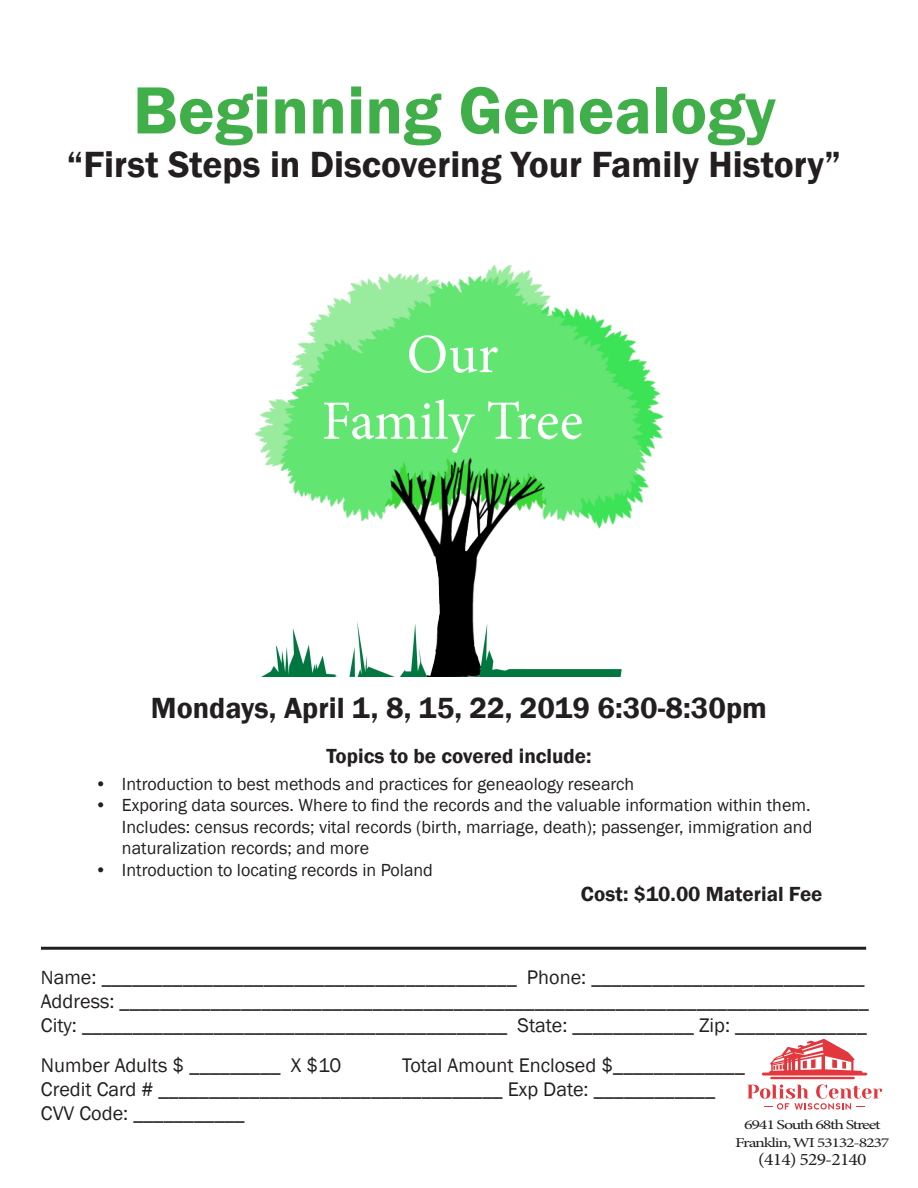
<style>
.page{position:relative;width:918px;height:1188px;background:#fff}
.page>*{position:absolute;margin:0;border:0;box-sizing:border-box;transform-origin:0 0}
.t1{font:600 69px "Franklin Gothic";color:#40ae49}
.t2{font:55.5px/66.6px "Minion Pro";letter-spacing:-.005em;color:#fff;text-align:center}
.t3{font:600 37.5px "Franklin Gothic";color:#231f20}
.t4{font:600 30px "Franklin Gothic";color:#231f20}
.t5{font:600 21px "Franklin Gothic";color:#231f20}
.t6{font:20.25px "Franklin Gothic";color:#231f20}
.t7{font:18px/21.6px "Franklin Gothic";color:#231f20;text-align:justify}
.t8{font:17.55px "Minion Pro";letter-spacing:-.04em;color:#231f20;scale:1.11 1}
.t9{font:13.65px "Minion Pro";letter-spacing:-.07em;color:#231f20;scale:1.32 1}
.s1{font-size:19.5px}
</style>
<div class="page">
<svg style="left:747px;top:1039px;width:135px;height:71px"></svg>
<img style="left:255px;top:265px;width:409px;height:412px">
<hr style="left:41px;top:947px;width:825px;height:3px;background:#231f20">
<p class="t1" style="left:133px;top:68px;width:645px">Beginning Genealogy</p>
<p class="t3" style="left:67px;top:141px;width:775px">“First Steps in Discovering Your Family History”</p>
<p class="t2" style="left:322px;top:321px;width:263px">Our<br>Family Tree</p>
<p class="t4" style="left:151px;top:690px;width:618px">Mondays, April 1, 8, 15, 22, 2019 6:30-8:30pm</p>
<p class="t5" style="left:326px;top:743px;width:267px">Topics to be covered include:</p>
<p class="t7" style="left:95px;top:773px;width:541px">• Introduction to best methods and practices for geneaology research</p>
<p class="t7" style="left:122px;top:795px;width:692px;text-indent:-27px">• Exporing data sources. Where to find the records and the valuable information within them.<br>Includes: census records; vital records (birth, marriage, death); passenger, immigration and naturalization records; and more</p>
<p class="t7" style="left:95px;top:860px;width:340px">• Introduction to locating records in Poland</p>
<p class="t5" style="left:581px;top:881px;width:243px">Cost: $10.00 Material Fee</p>
<p class="t6" style="left:41px;top:964px;width:825px"><span class="s1">N</span>ame: _________________________________________ Phone: ___________________________</p>
<p class="t6" style="left:41px;top:989px;width:829px">Address: __________________________________________________________________________</p>
<p class="t6" style="left:41px;top:1013px;width:827px">City: __________________________________________ State: ____________ Zip: _____________</p>
<p class="t6" style="left:41px;top:1052px;width:302px">Number Adults $ _________ X $10</p>
<p class="t6" style="left:402px;top:1052px;width:344px">Total Amount Enclosed $_____________</p>
<p class="t6" style="left:41px;top:1077px;width:676px">Credit Card # __________________________________ Exp Date: ____________</p>
<p class="t6" style="left:41px;top:1101px;width:205px">CVV Code: ___________</p>
<p class="t9" style="left:744px;top:1116px;width:105px">6941 South 68th Street</p>
<p class="t9" style="left:735px;top:1134px;width:118px">Franklin, WI 53132-8237</p>
<p class="t8" style="left:758px;top:1148px;width:99px">(414) 529-2140</p>
</div>
